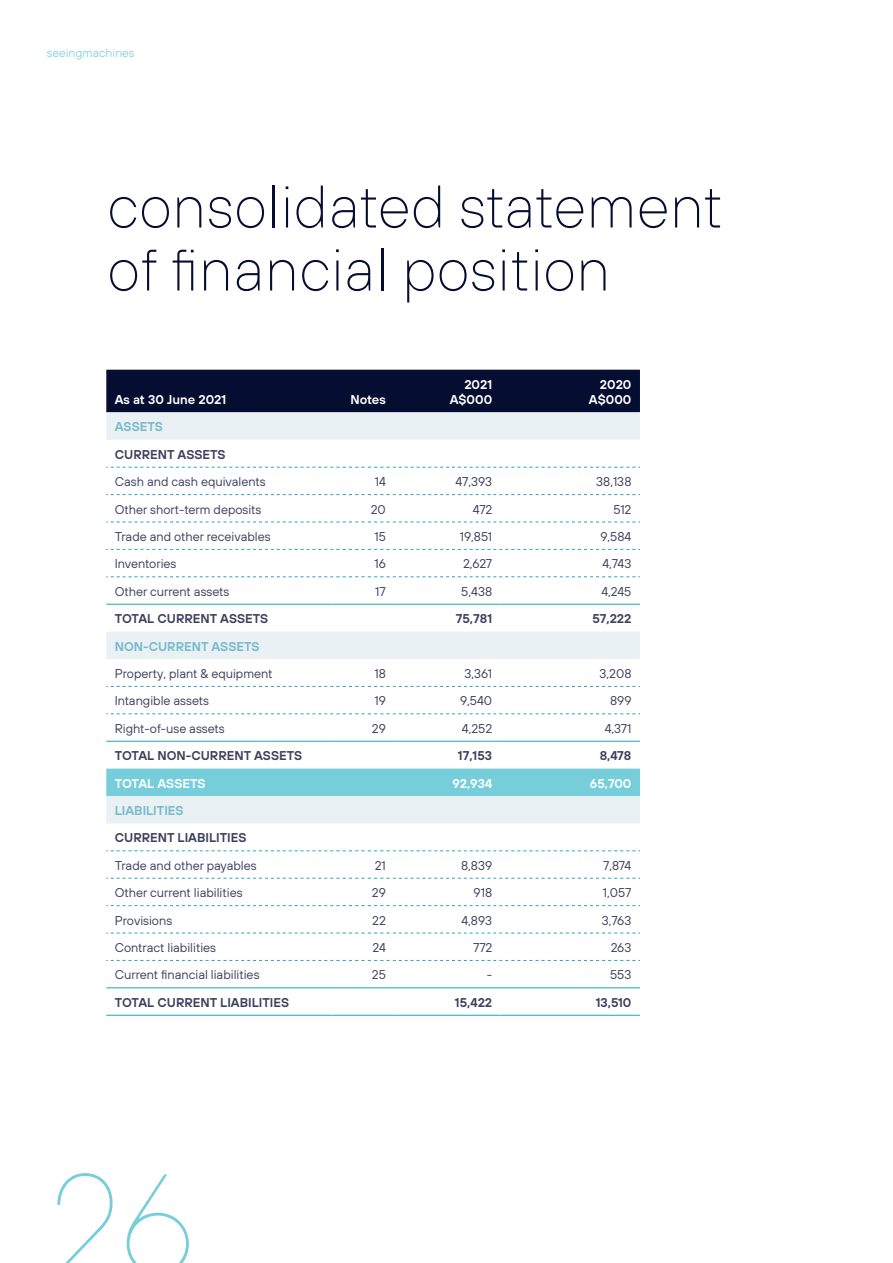
<style>
.page{position:relative;width:893px;height:1263px;background:#fff}
.page>*{position:absolute;margin:0;border:0;box-sizing:border-box;transform-origin:0 0}
.t1{font:100 141.45px "TT Hoves";color:#76ceda}
.t2{font:100 60px/63px "TT Hoves";color:#050d30}
.t3{font:12.75px "TT Hoves";color:#3e415c}
.t4{font:600 12.75px "TT Hoves";color:#3e415c}
.t5{font:600 12.75px/15.3px "TT Hoves";color:#fff;text-align:right}
.t6{font:600 12.75px "TT Hoves";color:#77bacb}
.t7{font:300 12px "TT Hoves";color:#76ceda}
</style>
<div class="page">
<div style="left:106px;top:370px;width:534px;height:42px;background:#050d30"></div>
<svg style="left:106px;top:412px;width:534px;height:411px"></svg>
<div style="left:106px;top:769px;width:534px;height:27px;background:#76ceda"></div>
<svg style="left:106px;top:494px;width:534px;height:1px"></svg>
<svg style="left:106px;top:522px;width:534px;height:1px"></svg>
<svg style="left:106px;top:549px;width:534px;height:1px"></svg>
<svg style="left:106px;top:576px;width:534px;height:1px"></svg>
<svg style="left:106px;top:686px;width:534px;height:1px"></svg>
<svg style="left:106px;top:713px;width:534px;height:1px"></svg>
<svg style="left:106px;top:850px;width:534px;height:1px"></svg>
<svg style="left:106px;top:878px;width:534px;height:1px"></svg>
<svg style="left:106px;top:905px;width:534px;height:1px"></svg>
<svg style="left:106px;top:933px;width:534px;height:1px"></svg>
<svg style="left:106px;top:960px;width:534px;height:1px"></svg>
<svg style="left:106px;top:467px;width:534px;height:1px"></svg>
<hr style="left:106px;top:741px;width:226px;height:1px;background:#22a6ba">
<hr style="left:332px;top:741px;width:62px;height:1px;background:#22a6ba">
<hr style="left:394px;top:741px;width:107px;height:1px;background:#22a6ba">
<hr style="left:501px;top:741px;width:139px;height:1px;background:#22a6ba">
<hr style="left:106px;top:987px;width:226px;height:1px;background:#22a6ba">
<hr style="left:332px;top:987px;width:62px;height:1px;background:#22a6ba">
<hr style="left:394px;top:987px;width:107px;height:1px;background:#22a6ba">
<hr style="left:501px;top:987px;width:139px;height:1px;background:#22a6ba">
<hr style="left:106px;top:1015px;width:226px;height:1px;background:#22a6ba">
<hr style="left:332px;top:1015px;width:62px;height:1px;background:#22a6ba">
<hr style="left:394px;top:1015px;width:107px;height:1px;background:#22a6ba">
<hr style="left:501px;top:1015px;width:139px;height:1px;background:#22a6ba">
<hr style="left:106px;top:604px;width:226px;height:1px;background:#22a6ba">
<hr style="left:332px;top:604px;width:62px;height:1px;background:#22a6ba">
<hr style="left:394px;top:604px;width:107px;height:1px;background:#22a6ba">
<hr style="left:501px;top:604px;width:139px;height:1px;background:#22a6ba">
<p class="t7" style="left:47px;top:45px;width:89px">seeingmachines</p>
<h2 class="t2" style="left:107px;top:174px;width:617px">consolidated statement of financial position</h2>
<p class="t5" style="left:115px;top:391px;width:113px">As at 30 June 2021</p>
<p class="t5" style="left:350px;top:391px;width:37px">Notes</p>
<p class="t5" style="left:450px;top:376px;width:44px">2021<br>A$000</p>
<p class="t5" style="left:589px;top:376px;width:44px">2020<br>A$000</p>
<p class="t6" style="left:115px;top:418px;width:50px">ASSETS</p>
<p class="t4" style="left:115px;top:446px;width:112px">CURRENT ASSETS</p>
<p class="t3" style="left:115px;top:474px;width:152px">Cash and cash equivalents</p>
<p class="t3" style="left:375px;top:474px;width:13px">14</p>
<p class="t3" style="left:456px;top:474px;width:38px">47,393</p>
<p class="t3" style="left:596px;top:474px;width:37px">38,138</p>
<p class="t3" style="left:115px;top:501px;width:148px">Other short-term deposits</p>
<p class="t3" style="left:371px;top:501px;width:17px">20</p>
<p class="t3" style="left:473px;top:501px;width:21px">472</p>
<p class="t3" style="left:614px;top:501px;width:19px">512</p>
<p class="t3" style="left:115px;top:528px;width:157px">Trade and other receivables</p>
<p class="t3" style="left:374px;top:528px;width:13px">15</p>
<p class="t3" style="left:460px;top:528px;width:34px">19,851</p>
<p class="t3" style="left:600px;top:528px;width:33px">9,584</p>
<p class="t3" style="left:115px;top:556px;width:63px">Inventories</p>
<p class="t3" style="left:374px;top:556px;width:13px">16</p>
<p class="t3" style="left:463px;top:556px;width:31px">2,627</p>
<p class="t3" style="left:602px;top:556px;width:31px">4,743</p>
<p class="t3" style="left:115px;top:583px;width:116px">Other current assets</p>
<p class="t3" style="left:375px;top:583px;width:12px">17</p>
<p class="t3" style="left:461px;top:583px;width:32px">5,438</p>
<p class="t3" style="left:601px;top:583px;width:32px">4,245</p>
<p class="t4" style="left:115px;top:610px;width:155px">TOTAL CURRENT ASSETS</p>
<p class="t4" style="left:456px;top:610px;width:38px">75,781</p>
<p class="t4" style="left:592px;top:610px;width:40px">57,222</p>
<p class="t6" style="left:115px;top:638px;width:146px">NON-CURRENT ASSETS</p>
<p class="t3" style="left:115px;top:665px;width:159px">Property, plant &amp; equipment</p>
<p class="t3" style="left:374px;top:665px;width:13px">18</p>
<p class="t3" style="left:464px;top:665px;width:29px">3,361</p>
<p class="t3" style="left:599px;top:665px;width:33px">3,208</p>
<p class="t3" style="left:115px;top:693px;width:96px">Intangible assets</p>
<p class="t3" style="left:374px;top:693px;width:13px">19</p>
<p class="t3" style="left:460px;top:693px;width:34px">9,540</p>
<p class="t3" style="left:610px;top:693px;width:23px">899</p>
<p class="t3" style="left:115px;top:720px;width:111px">Right-of-use assets</p>
<p class="t3" style="left:372px;top:720px;width:15px">29</p>
<p class="t3" style="left:462px;top:720px;width:32px">4,252</p>
<p class="t3" style="left:605px;top:720px;width:28px">4,371</p>
<p class="t4" style="left:115px;top:747px;width:189px">TOTAL NON-CURRENT ASSETS</p>
<p class="t4" style="left:458px;top:747px;width:36px">17,153</p>
<p class="t4" style="left:600px;top:747px;width:33px">8,478</p>
<p class="t5" style="left:115px;top:775px;width:92px">TOTAL ASSETS</p>
<p class="t5" style="left:452px;top:775px;width:41px">92,934</p>
<p class="t5" style="left:590px;top:775px;width:43px">65,700</p>
<p class="t6" style="left:115px;top:802px;width:70px">LIABILITIES</p>
<p class="t4" style="left:115px;top:829px;width:133px">CURRENT LIABILITIES</p>
<p class="t3" style="left:115px;top:857px;width:143px">Trade and other payables</p>
<p class="t3" style="left:375px;top:857px;width:13px">21</p>
<p class="t3" style="left:461px;top:857px;width:33px">8,839</p>
<p class="t3" style="left:603px;top:857px;width:30px">7,874</p>
<p class="t3" style="left:115px;top:885px;width:129px">Other current liabilities</p>
<p class="t3" style="left:372px;top:885px;width:15px">29</p>
<p class="t3" style="left:474px;top:885px;width:20px">918</p>
<p class="t3" style="left:603px;top:885px;width:30px">1,057</p>
<p class="t3" style="left:115px;top:912px;width:59px">Provisions</p>
<p class="t3" style="left:372px;top:912px;width:15px">22</p>
<p class="t3" style="left:461px;top:912px;width:32px">4,893</p>
<p class="t3" style="left:602px;top:912px;width:31px">3,763</p>
<p class="t3" style="left:115px;top:939px;width:103px">Contract liabilities</p>
<p class="t3" style="left:373px;top:939px;width:15px">24</p>
<p class="t3" style="left:473px;top:939px;width:21px">772</p>
<p class="t3" style="left:611px;top:939px;width:22px">263</p>
<p class="t3" style="left:115px;top:967px;width:146px">Current financial liabilities</p>
<p class="t3" style="left:372px;top:967px;width:16px">25</p>
<p class="t3" style="left:487px;top:967px;width:7px">-</p>
<p class="t3" style="left:610px;top:967px;width:23px">553</p>
<p class="t4" style="left:115px;top:994px;width:176px">TOTAL CURRENT LIABILITIES</p>
<p class="t4" style="left:455px;top:994px;width:39px">15,422</p>
<p class="t4" style="left:596px;top:994px;width:37px">13,510</p>
<h1 class="t1" style="left:47px;top:1136px;width:151px">26</h1>
</div>
